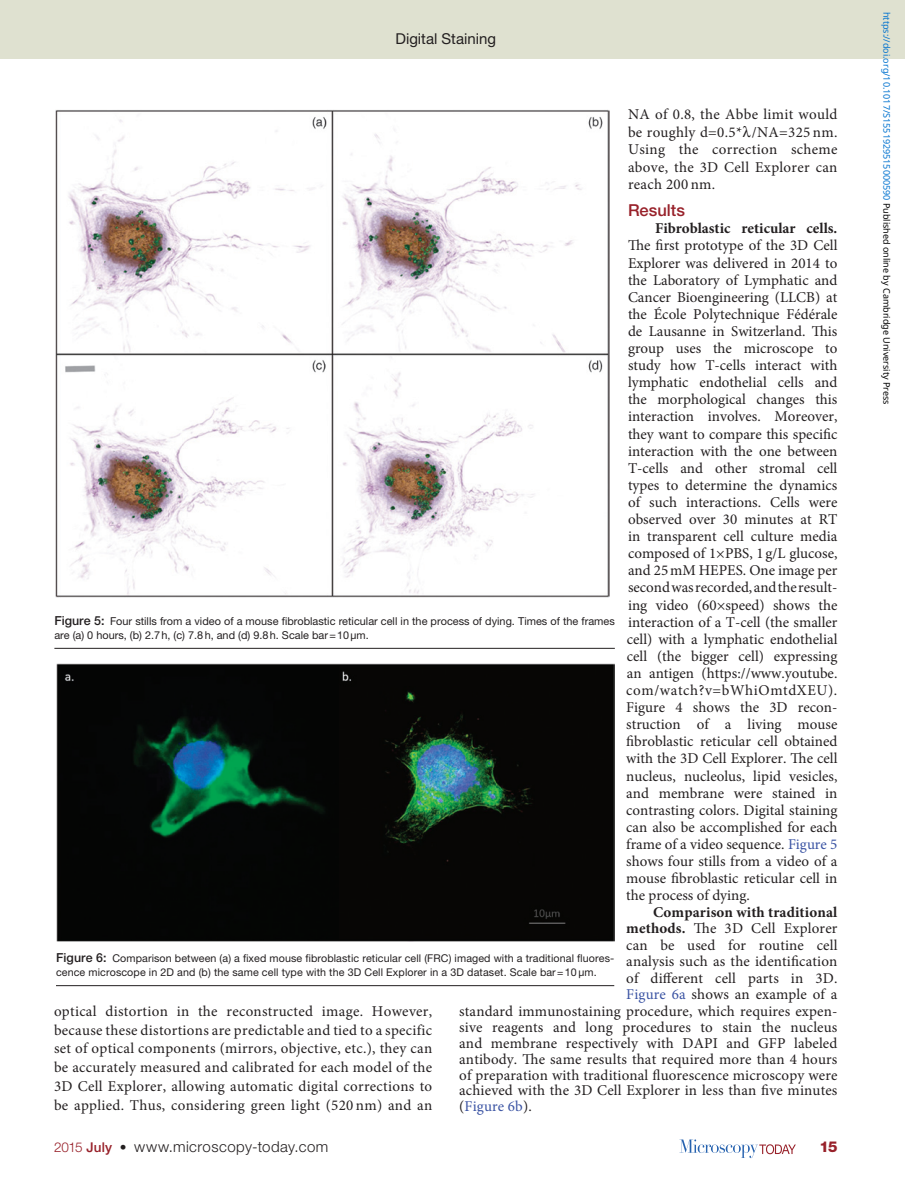
<style>
.page{position:relative;width:905px;height:1188px;background:#fff}
.page>*{position:absolute;margin:0;border:0;box-sizing:border-box;transform-origin:0 0}
.pSec1ttl{font:500 16.5px "Helvetica Neue LT Std";color:#98212a}
.pFirstpara{font:15px/17.1px "Minion Pro";letter-spacing:.01em;color:#231f20;text-align:justify}
.pPara{font:15px/18.8px "Minion Pro";letter-spacing:.02em;color:#231f20;text-align:justify}
.t1{font:300 15px "Helvetica Neue LT Std";letter-spacing:.03em;color:#231f20}
.pFirstpara-2{font:700 15px "Minion Pro";letter-spacing:.01em;color:#231f20}
.t2{font:15px "Helvetica Neue LT Std";color:#231f20}
.pFirstpara-3{font:15px "Minion Pro";letter-spacing:.01em;color:#3a53a3}
.t3{font:800 15px "Helvetica Neue LT Std";color:#98212a}
.pFigureCaption{font:10.95px/14px "Helvetica Neue LT Std";color:#231f20}
.pFigureCaption-2{font:10.65px/13.8px "Helvetica Neue LT Std";letter-spacing:.01em;color:#231f20}
.t4{font:9px "Noto Sans";color:#0172cf}
.s1{font-weight:700}
.s2{color:#3a53a3}
.s3{color:#231f20}
.s4{font-weight:500;font-size:12.45px}
.s5{font-size:10.8px}
.s6{font-size:10.5px}
.s7{font-size:13.5px;color:#98212a}
.s8{font-weight:500;font-size:13.5px;color:#98212a}
.s9{font-weight:500;font-size:13.5px}
.s10{color:#000}
</style>
<div class="page">
<svg style="left:679px;top:1139px;width:116px;height:19px"></svg>
<div style="left:0;top:0;width:904px;height:58px;background:#dfe1d0"></div>
<img style="left:56px;top:110px;width:553px;height:488px">
<hr style="left:54px;top:648px;width:561px;height:1px;background:#231f20">
<img style="left:56px;top:664px;width:558px;height:277px">
<hr style="left:56px;top:985px;width:558px;height:1px;background:#231f20">
<p class="t2" style="left:395px;top:30px;width:102px">Digital Staining</p>
<p class="pPara" style="left:628px;top:105px;width:211px;line-height:17.5px">NA of 0.8, the Abbe limit would be roughly d=0.5* /NA=325 nm.<br>Using the correction scheme above, the 3D Cell Explorer can reach 200 nm.</p>
<p class="pSec1ttl" style="left:628px;top:201px;width:58px">Results</p>
<p class="pFirstpara" style="left:626px;top:220px;width:213px;text-indent:29px"><span class="s1">Fibroblastic reticular cells.<br></span>The first prototype of the 3D Cell Explorer was delivered in 2014 to the Laboratory of Lymphatic and Cancer Bioengineering (LLCB) at the École Polytechnique Fédérale de Lausanne in Switzerland. This group uses the microscope to study how T-cells interact with lymphatic endothelial cells and the morphological changes this interaction involves. Moreover, they want to compare this specific interaction with the one between T-cells and other stromal cell types to determine the dynamics of such interactions. Cells were observed over 30 minutes at RT in transparent cell culture media composed of 1×PBS, 1 g/L glucose, and 25mM HEPES. One image per second was recorded, and the result&shy;ing video (60×speed) shows the interaction of a T-cell (the smaller cell) with a lymphatic endothelial cell (the bigger cell) expressing an antigen (https://www.youtube. com/watch?v=bWhiOmtdXEU).<br>Figure 4 shows the 3D recon&shy;struction of a living mouse fibroblastic reticular cell obtained with the 3D Cell Explorer. The cell nucleus, nucleolus, lipid vesicles, and membrane were stained in contrasting colors. Digital staining can also be accomplished for each frame of a video sequence. <span class="s2">Figure 5 </span>shows four stills from a video of a mouse fibroblastic reticular cell in the process of dying.</p>
<p class="pFirstpara-2" style="left:653px;top:901px;width:186px">Comparison with traditional</p>
<p class="pFirstpara" style="left:626px;top:920px;width:213px"><span class="s1">methods.</span> The 3D Cell Explorer</p>
<p class="pFirstpara" style="left:626px;top:936px;width:213px">can be used for routine cell</p>
<p class="pFirstpara" style="left:626px;top:953px;width:213px">analysis such as the identification</p>
<p class="pFirstpara" style="left:626px;top:969px;width:213px">of different cell parts in 3D.</p>
<p class="pFirstpara" style="left:626px;top:986px;width:213px"><span class="s2">Figure 6a</span> shows an example of a</p>
<p class="pFirstpara" style="left:459px;top:1002px;width:380px">standard immunostaining procedure, which requires expen-</p>
<p class="pFirstpara" style="left:459px;top:1019px;width:380px">sive reagents and long procedures to stain the nucleus</p>
<p class="pFirstpara" style="left:459px;top:1035px;width:379px">and membrane respectively with DAPI and GFP labeled</p>
<p class="pFirstpara" style="left:459px;top:1050px;width:379px">antibody. The same results that required more than 4 hours</p>
<p class="pFirstpara" style="left:459px;top:1066px;width:380px">of preparation with traditional fluorescence microscopy were</p>
<p class="pFirstpara" style="left:459px;top:1082px;width:380px">achieved with the 3D Cell Explorer in less than five minutes</p>
<p class="pFirstpara-3" style="left:459px;top:1096px;width:74px"><span class="s3">(</span>Figure 6b<span class="s3">).</span></p>
<p class="pFigureCaption" style="left:54px;top:614px;width:562px"><span class="s4">Figure 5:</span> Four stills from a video of a mouse fibroblastic reticular cell in the process of dying. Times of the frames are (a) 0 hours, (b) 2.7h, (c) 7.8h, and (d) 9.8h. Scale bar=<span class="s5">10µm.</span></p>
<p class="pFigureCaption-2" style="left:56px;top:951px;width:559px"><span class="s4">Figure 6:</span> Comparison between (a) a fixed mouse fibroblastic reticular cell (FRC) imaged with a traditional fluores&shy;cence microscope in 2D and (b) the same cell type with the 3D Cell Explorer in a 3D dataset. Scale bar<span class="s6">=</span>10 µm.</p>
<p class="pPara" style="left:54px;top:1002px;width:380px">optical distortion in the reconstructed image. However, because these distortions are predictable and tied to a specific set of optical components (mirrors, objective, etc.), they can be accurately measured and calibrated for each model of the 3D Cell Explorer, allowing automatic digital corrections to be applied. Thus, considering green light (520 nm) and an</p>
<p class="t1" style="left:54px;top:1137px;width:276px"><span class="s7">2015</span> <span class="s8">July</span> <span class="s9">•</span> www.microscopy-today.com</p>
<p class="t3" style="left:819px;top:1138px;width:20px">15</p>
<p class="t4" style="left:893px;top:12px;width:394px;rotate:90deg">https://doi.org/10.1017/S1551929515000590 <span class="s10">Published online by Cambridge University Press</span></p>
</div>
